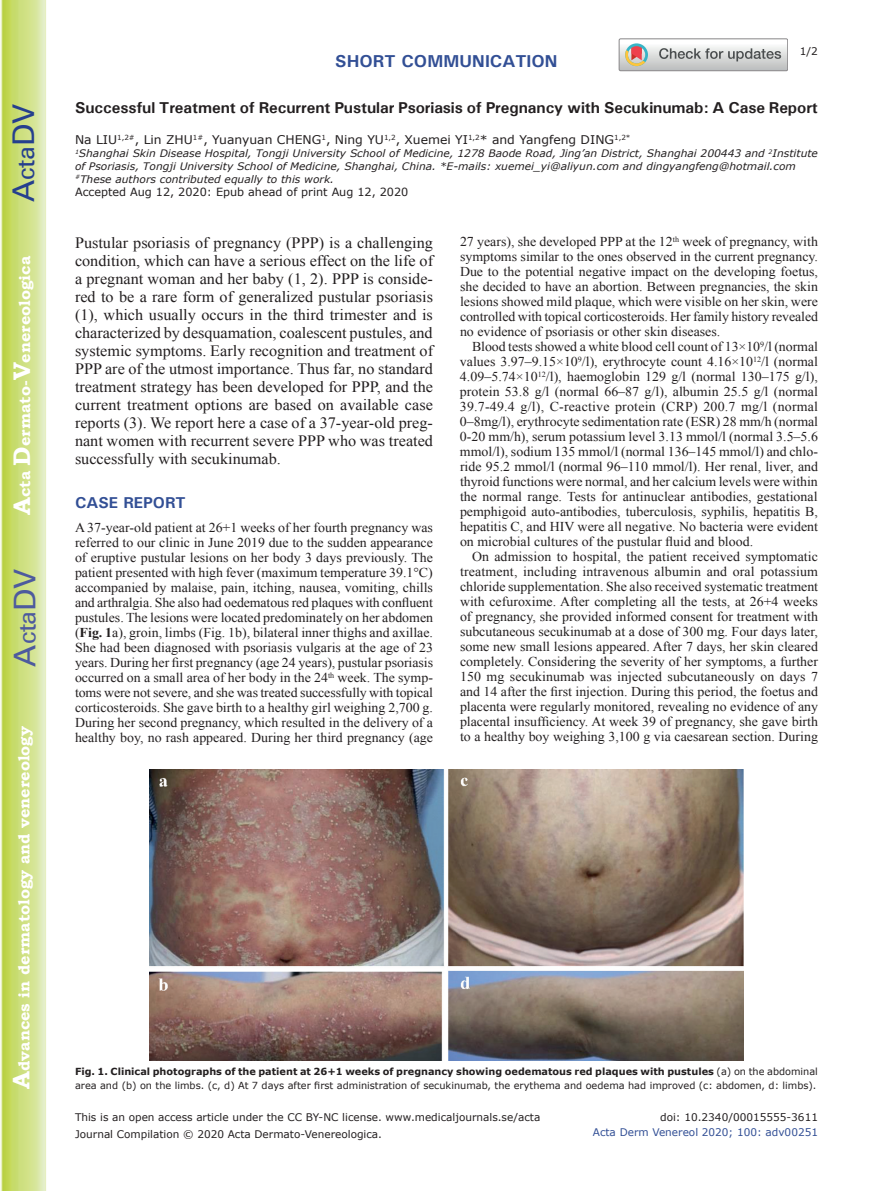
<style>
.page{position:relative;width:893px;height:1191px;background:#fff}
.page>*{position:absolute;margin:0;border:0;box-sizing:border-box;transform-origin:0 0}
.t1{font:30px "Univers";color:#4d5a9e}
.t2{font:30px "Univers";color:#253f8e}
.t3{font:700 17.25px "Univers";color:#324f95}
.t4{font:15.75px/18px "Times New Roman";color:#231f20;text-align:justify}
.t5{font:700 15.75px "Univers";letter-spacing:-.005em;color:#231f20}
.t6{font:700 15.75px "Bookman Old Style";color:#fff}
.t7{font:700 15.75px "Univers";color:#324f95}
.t8{font:13.5px/15px "Times New Roman";color:#231f20;text-align:justify}
.t9{font:12px "Verdana";color:#231f20}
.t10{font:11.25px "Verdana";color:#231f20}
.t11{font:10.5px/16.8px "Verdana";color:#231f20}
.t12{font:10.5px "Verdana";color:#324f95}
.t13{font:italic 10.35px/12.8px "Verdana";color:#231f20}
.t14{font:9.75px/13.5px "Verdana";color:#231f20}
.s1{font-size:24px}
.s2{font-weight:700}
</style>
<div class="page">
<svg style="left:1px;top:0;width:45px;height:1191px;background:#cfe084"></svg>
<svg style="left:619px;top:39px;width:169px;height:32px"></svg>
<img style="left:150px;top:770px;width:593px;height:290px">
<h1 class="t2" style="left:6px;top:202px;width:100px;rotate:-90deg">A<span class="s1">cta</span>DV</h1>
<p class="t6" style="left:15px;top:515px;width:260px;rotate:-90deg"><span class="s1">A</span>cta <span class="s1">D</span>ermato-<span class="s1">V</span>enereologica</p>
<h1 class="t1" style="left:7px;top:666px;width:100px;rotate:-90deg">A<span class="s1">cta</span>DV</h1>
<p class="t6" style="left:15px;top:1088px;width:364px;rotate:-90deg"><span class="s1">A</span>dvances in dermatology and venereology</p>
<p class="t3" style="left:335px;top:50px;width:224px">SHORT COMMUNICATION</p>
<p class="t11" style="left:800px;top:43px;width:20px">1/2</p>
<p class="t5" style="left:75px;top:97px;width:744px">Successful Treatment of Recurrent Pustular Psoriasis of Pregnancy with Secukinumab: A Case Report</p>
<p class="t9" style="left:75px;top:132px;width:557px">Na LIU<sup>1,2#</sup>, Lin ZHU<sup>1#</sup>, Yuanyuan CHENG<sup>1</sup>, Ning YU<sup>1,2</sup>, Xuemei YI<sup>1,2</sup>* and Yangfeng DING<sup>1,2*</sup></p>
<p class="t13" style="left:75px;top:147px;width:744px"><sup>1</sup>Shanghai Skin Disease Hospital, Tongji University School of Medicine, 1278 Baode Road, Jing’an District, Shanghai 200443 and <sup>2</sup>Institute of Psoriasis, Tongji University School of Medicine, Shanghai, China. *E-mails: xuemei_yi@aliyun.com and dingyangfeng@hotmail.com <sup>#</sup>These authors contributed equally to this work.</p>
<p class="t10" style="left:75px;top:185px;width:335px">Accepted Aug 12, 2020: Epub ahead of print Aug 12, 2020</p>
<p class="t4" style="left:75px;top:233px;width:360px">Pustular psoriasis of pregnancy (PPP) is a challenging condition, which can have a serious effect on the life of a pregnant woman and her baby (1, 2). PPP is conside&shy;red to be a rare form of generalized pustular psoriasis (1), which usually occurs in the third trimester and is characterized by desquamation, coalescent pustules, and systemic symptoms. Early recognition and treatment of PPP are of the utmost importance. Thus far, no standard treatment strategy has been developed for PPP, and the current treatment options are based on available case reports (3). We report here a case of a 37-year-old preg&shy;nant women with recurrent severe PPP who was treated successfully with secukinumab.</p>
<p class="t7" style="left:75px;top:493px;width:112px">CASE REPORT</p>
<p class="t8" style="left:75px;top:520px;width:360px">A 37-year-old patient at 26+1 weeks of her fourth pregnancy was referred to our clinic in June 2019 due to the sudden appearance of eruptive pustular lesions on her body 3 days previously. The patient presented with high fever (maximum temperature 39.1°C) accompanied by malaise, pain, itching, nausea, vomiting, chills and arthralgia. She also had oedematous red plaques with confluent pustules. The lesions were located predominately on her abdomen (<span class="s2">Fig. 1</span>a), groin, limbs (Fig. 1b), bilateral inner thighs and axillae.<br>She had been diagnosed with psoriasis vulgaris at the age of 23 years. During her first pregnancy (age 24 years), pustular psoriasis occurred on a small area of her body in the 24<sup>th</sup> week. The symp&shy;toms were not severe, and she was treated successfully with topical corticosteroids. She gave birth to a healthy girl weighing 2,700 g.<br>During her second pregnancy, which resulted in the delivery of a healthy boy, no rash appeared. During her third pregnancy (age</p>
<p class="t8" style="left:460px;top:234px;width:360px">27 years), she developed PPP at the 12<sup>th</sup> week of pregnancy, with symptoms similar to the ones observed in the current pregnancy.<br>Due to the potential negative impact on the developing foetus, she decided to have an abortion. Between pregnancies, the skin lesions showed mild plaque, which were visible on her skin, were controlled with topical corticosteroids. Her family history revealed no evidence of psoriasis or other skin diseases.</p>
<p class="t8" style="left:460px;top:339px;width:360px;text-indent:12px">Blood tests showed a white blood cell count of 13×10<sup>9</sup>/l (normal values 3.97–9.15×10<sup>9</sup>/l), erythrocyte count 4.16×10<sup>12</sup>/l (normal 4.09–5.74×10<sup>12</sup>/l), haemoglobin 129 g/l (normal 130–175 g/l), protein 53.8 g/l (normal 66–87 g/l), albumin 25.5 g/l (normal 39.7-49.4 g/l), C-reactive protein (CRP) 200.7 mg/l (normal 0–8mg/l), erythrocyte sedimentation rate (ESR) 28 mm/h (normal 0-20 mm/h), serum potassium level 3.13 mmol/l (normal 3.5–5.6 mmol/l), sodium 135 mmol/l (normal 136–145 mmol/l) and chlo&shy;ride 95.2 mmol/l (normal 96–110 mmol/l). Her renal, liver, and thyroid functions were normal, and her calcium levels were within the normal range. Tests for antinuclear antibodies, gestational pemphigoid auto-antibodies, tuberculosis, syphilis, hepatitis B, hepatitis C, and HIV were all negative. No bacteria were evident on microbial cultures of the pustular fluid and blood.</p>
<p class="t8" style="left:460px;top:549px;width:360px;text-indent:12px">On admission to hospital, the patient received symptomatic treatment, including intravenous albumin and oral potassium chloride supplementation. She also received systematic treatment with cefuroxime. After completing all the tests, at 26+4 weeks of pregnancy, she provided informed consent for treatment with subcutaneous secukinumab at a dose of 300 mg. Four days later, some new small lesions appeared. After 7 days, her skin cleared completely. Considering the severity of her symptoms, a further 150 mg secukinumab was injected subcutaneously on days 7 and 14 after the first injection. During this period, the foetus and placenta were regularly monitored, revealing no evidence of any placental insufficiency. At week 39 of pregnancy, she gave birth to a healthy boy weighing 3,100 g via caesarean section. During</p>
<p class="t14" style="left:75px;top:1065px;width:744px"><span class="s2">Fig. 1. Clinical photographs of the patient at 26+1 weeks of pregnancy showing oedematous red plaques with pustules</span> (a) on the abdominal area and (b) on the limbs. (c, d) At 7 days after first administration of secukinumab, the erythema and oedema had improved (c: abdomen, d: limbs).</p>
<p class="t11" style="left:75px;top:1108px;width:467px">This is an open access article under the CC BY-NC license. www.medicaljournals.se/acta<br>Journal Compilation © 2020 Acta Dermato-Venereologica.</p>
<p class="t11" style="left:660px;top:1108px;width:159px">doi: 10.2340/00015555-3611</p>
<p class="t12" style="left:593px;top:1125px;width:227px">Acta Derm Venereol 2020; 100: adv00251</p>
</div>
